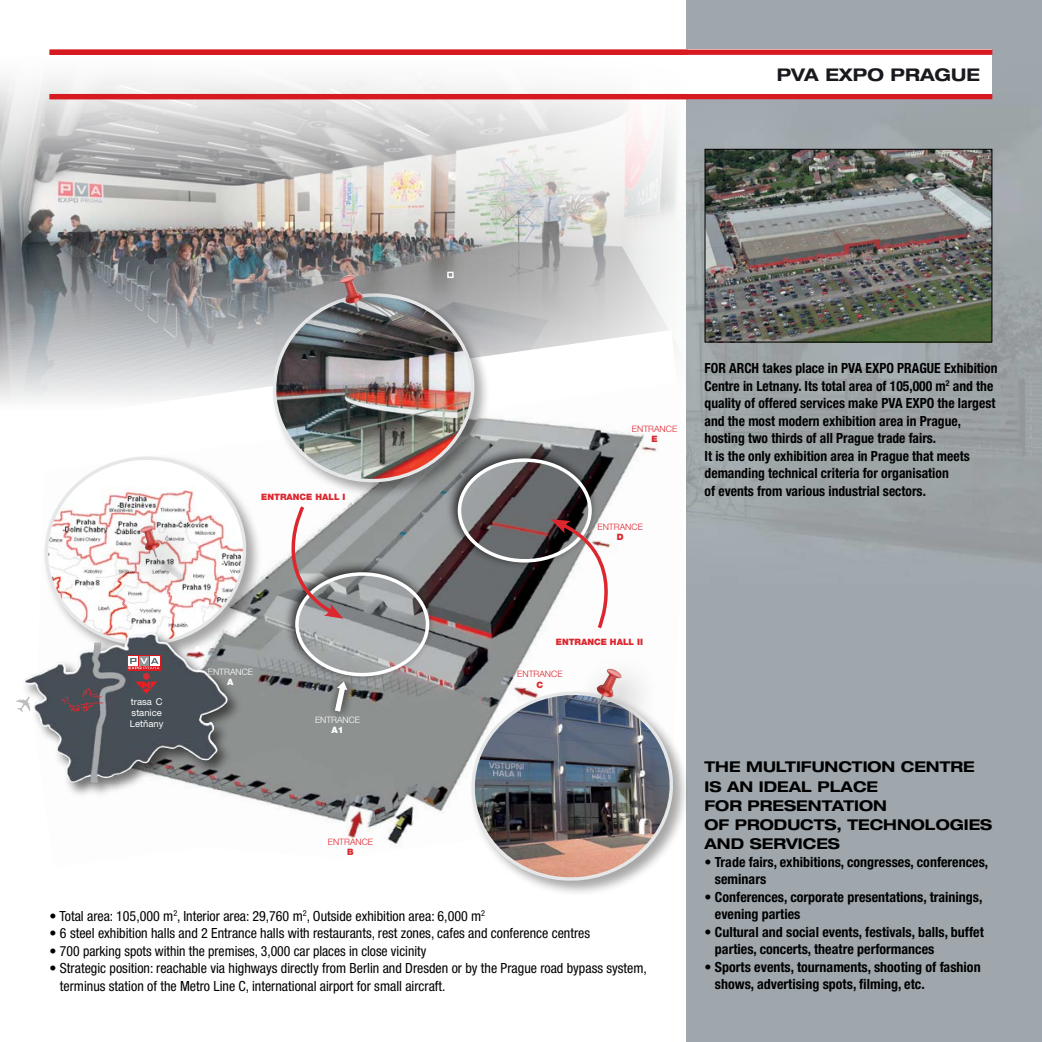
<style>
.page{position:relative;width:1042px;height:1042px;background:#fff}
.page>*{position:absolute;margin:0;border:0;box-sizing:border-box;transform-origin:0 0}
.t1{font:700 expanded 17.5px "Helvetica Neue LT Pro";color:#19181d}
.t2{font:700 expanded 14.88px/19.2px "Helvetica Neue LT Pro";color:#000}
.t3{font:700 condensed 14px/17.5px "Helvetica Neue LT Pro";color:#000}
.t4{font:condensed 14px/17.5px "Helvetica Neue LT Pro";color:#000}
.t5{font:9.45px/11.2px "Helvetica Neue LT Pro";color:#fff}
.t6{font:300 8.75px "Helvetica Neue LT Pro";color:#dc272f}
.t7{font:900 8.75px "Helvetica Neue LT Pro";color:#dc272f}
.t8{font:300 8.75px "Helvetica Neue LT Pro";color:#fff}
.t9{font:900 8.75px "Helvetica Neue LT Pro";color:#fff}
</style>
<div class="page">
<img style="left:686px;top:0;width:356px;height:1042px">
<div style="left:50px;top:50px;width:942px;height:49px;background:#fff"></div>
<div style="left:50px;top:50px;width:942px;height:5px;background:#d71920"></div>
<div style="left:50px;top:94px;width:942px;height:5px;background:#d71920"></div>
<img style="left:1px;top:50px;width:687px;height:365px">
<div style="left:50px;top:94px;width:638px;height:5px;background:#d71920"></div>
<div style="left:50px;top:50px;width:638px;height:5px;background:#d71920"></div>
<svg style="left:447px;top:272px;width:6px;height:6px"></svg>
<svg style="left:30px;top:330px;width:655px;height:85px"></svg>
<img style="left:35px;top:383px;width:650px;height:461px">
<div style="left:328px;top:674px;width:29px;height:47px;background:#000;opacity:.75"></div>
<svg style="left:335px;top:683px;width:12px;height:28px"></svg>
<div style="left:283px;top:560px;width:153px;height:123px;background:#000;opacity:.75"></div>
<img style="left:297px;top:574px;width:130px;height:100px">
<div style="left:295px;top:572px;width:134px;height:104px;border:4px solid #fff;border-radius:50%"></div>
<div style="left:445px;top:447px;width:153px;height:122px;background:#000;opacity:.75"></div>
<img style="left:459px;top:460px;width:131px;height:101px">
<div style="left:458px;top:458px;width:134px;height:104px;border:4px solid #fff;border-radius:50%"></div>
<svg style="left:267px;top:503px;width:76px;height:116px"></svg>
<svg style="left:551px;top:519px;width:79px;height:112px"></svg>
<div style="left:42px;top:454px;width:221px;height:208px;background:#000;opacity:.35"></div>
<div style="left:469px;top:689px;width:220px;height:208px;background:#000;opacity:.35"></div>
<div style="left:575px;top:653px;width:84px;height:93px;background:#fcfcfc"></div>
<img style="left:596px;top:668px;width:26px;height:20px">
<img style="left:468px;top:688px;width:208px;height:196px">
<div style="left:271px;top:291px;width:220px;height:208px;background:#000;opacity:.35"></div>
<img style="left:269px;top:289px;width:209px;height:197px">
<div style="left:319px;top:259px;width:82px;height:94px;background:#000;opacity:.55"></div>
<img style="left:338px;top:275px;width:25px;height:37px">
<svg style="left:41px;top:453px;width:209px;height:198px"></svg>
<div style="left:20px;top:630px;width:223px;height:168px;background:#000;opacity:.55"></div>
<img style="left:71px;top:633px;width:79px;height:39px">
<div style="left:143px;top:673px;width:7px;height:7px;background:#d52c34;border-radius:50%"></div>
<img style="left:61px;top:686px;width:42px;height:25px">
<svg style="left:16px;top:692px;width:20px;height:23px"></svg>
<svg style="left:128px;top:655px;width:33px;height:15px"></svg>
<div style="left:129px;top:656px;width:9px;height:9px;background:#fff"></div>
<div style="left:139px;top:656px;width:10px;height:9px;background:#939598"></div>
<div style="left:150px;top:656px;width:9px;height:9px;background:#fff"></div>
<svg style="left:129px;top:658px;width:30px;height:11px"></svg>
<svg style="left:136px;top:681px;width:21px;height:12px"></svg>
<img style="left:706px;top:151px;width:284px;height:189px">
<div style="left:704px;top:149px;width:288px;height:193px;border:1px solid #000"></div>
<p class="t1" style="left:777px;top:63px;width:205px">PVA EXPO PRAGUE</p>
<p class="t7" style="left:261px;top:492px;width:86px">ENTRANCE HALL I</p>
<p class="t6" style="left:632px;top:423px;width:47px">ENTRANCE</p>
<p class="t7" style="left:651px;top:434px;width:8px">E</p>
<p class="t6" style="left:597px;top:521px;width:47px">ENTRANCE</p>
<p class="t7" style="left:617px;top:532px;width:8px">D</p>
<p class="t3" style="left:704px;top:359px;width:294px">FOR ARCH takes place in PVA EXPO PRAGUE Exhibition Centre in Letnany. Its total area of 105,000 m<sup>2</sup> and the quality of offered services make PVA EXPO the largest and the most modern exhibition area in Prague, hosting two thirds of all Prague trade fairs.<br>It is the only exhibition area in Prague that meets demanding technical criteria for organisation<br>of events from various industrial sectors.</p>
<p class="t5" style="left:130px;top:696px;width:35px">trasa C stanice<br>Letňany</p>
<p class="t8" style="left:208px;top:666px;width:47px">ENTRANCE</p>
<p class="t9" style="left:227px;top:677px;width:8px">A</p>
<p class="t8" style="left:315px;top:714px;width:47px">ENTRANCE</p>
<p class="t9" style="left:331px;top:725px;width:14px">A1</p>
<p class="t6" style="left:328px;top:836px;width:47px">ENTRANCE</p>
<p class="t7" style="left:347px;top:847px;width:8px">B</p>
<p class="t7" style="left:556px;top:636px;width:89px">ENTRANCE HALL II</p>
<p class="t6" style="left:517px;top:669px;width:47px">ENTRANCE</p>
<p class="t7" style="left:536px;top:679px;width:8px">C</p>
<p class="t4" style="left:50px;top:906px;width:437px">• Total area: 105,000 m<sup>2</sup>, Interior area: 29,760 m<sup>2</sup>, Outside exhibition area: 6,000 m<sup>2</sup></p>
<p class="t4" style="left:50px;top:924px;width:542px">• 6 steel exhibition halls and 2 Entrance halls with restaurants, rest zones, cafes and conference centres</p>
<p class="t4" style="left:50px;top:941px;width:378px">• 700 parking spots within the premises, 3,000 car places in close vicinity</p>
<p class="t4" style="left:60px;top:959px;width:588px;text-indent:-10px">• Strategic position: reachable via highways directly from Berlin and Dresden or by the Prague road bypass system, terminus station of the Metro Line C, international airport for small aircraft.</p>
<p class="t2" style="left:704px;top:757px;width:289px">THE MULTIFUNCTION CENTRE<br>IS AN IDEAL PLACE<br>FOR PRESENTATION<br>OF PRODUCTS, TECHNOLOGIES<br>AND SERVICES</p>
<p class="t3" style="left:715px;top:853px;width:275px;text-indent:-10px">• Trade fairs, exhibitions, congresses, conferences, seminars</p>
<p class="t3" style="left:715px;top:888px;width:269px;text-indent:-10px">• Conferences, corporate presentations, trainings, evening parties</p>
<p class="t3" style="left:715px;top:923px;width:270px;text-indent:-10px">• Cultural and social events, festivals, balls, buffet parties, concerts, theatre performances</p>
<p class="t3" style="left:715px;top:958px;width:267px;text-indent:-10px">• Sports events, tournaments, shooting of fashion shows, advertising spots, filming, etc.</p>
</div>
